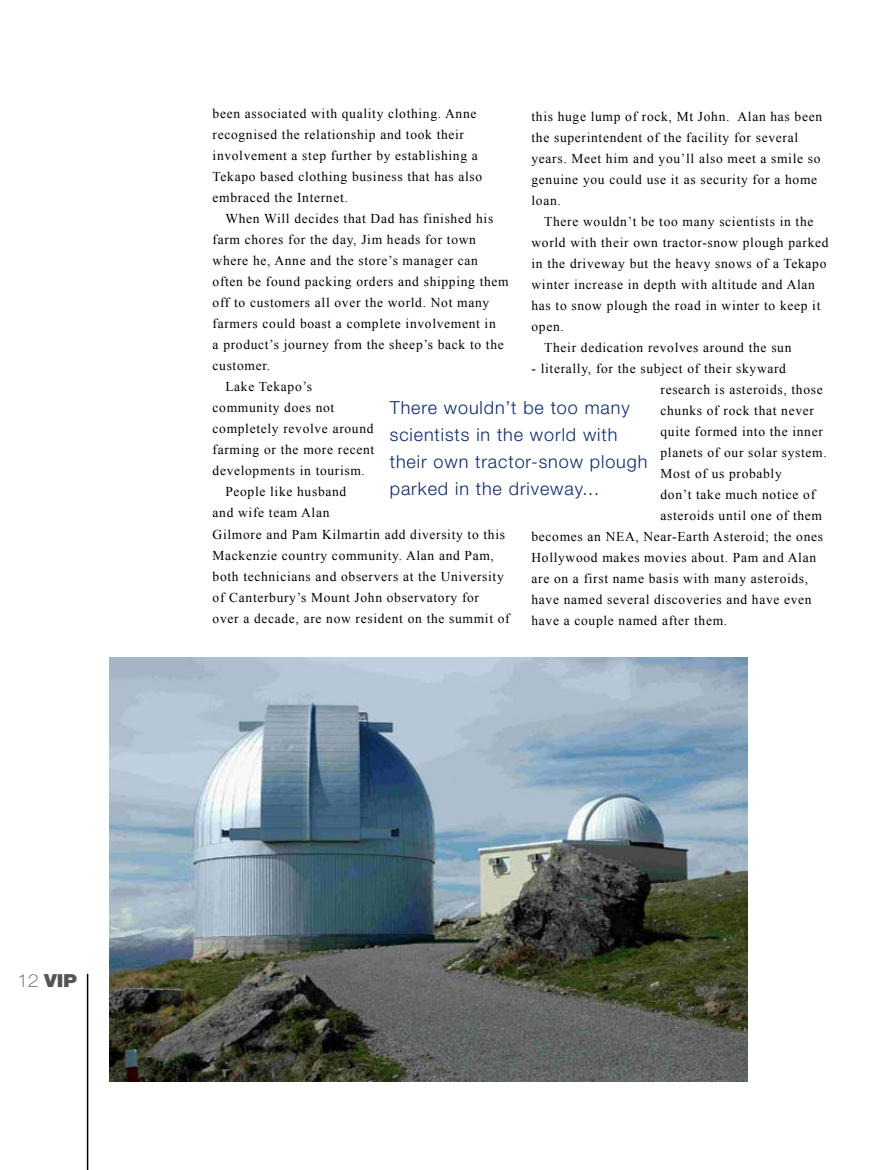
<style>
.page{position:relative;width:893px;height:1170px;background:#fff}
.page>*{position:absolute;margin:0;border:0;box-sizing:border-box;transform-origin:0 0}
.t1{font:300 18px/27px "Helvetica Neue";letter-spacing:.05em;color:#0c2976}
.t2{font:900 18px "Helvetica Neue";color:#535558;scale:1.1 1}
.t3{font:13.5px/21px "Times New Roman";letter-spacing:.05em;color:#000}
.s1{font-weight:100}
</style>
<div class="page">
<hr style="left:87px;top:973px;width:1px;height:196px;background:#000">
<img style="left:110px;top:657px;width:638px;height:424px">
<p class="t3" style="left:213px;top:103px;width:271px">been associated with quality clothing. Anne recognised the relationship and took their involvement a step further by establishing a Tekapo based clothing business that has also embraced the Internet.</p>
<p class="t3" style="left:225px;top:208px;width:269px">When Will decides that Dad has finished his</p>
<p class="t3" style="left:213px;top:229px;width:265px">farm chores for the day, Jim heads for town</p>
<p class="t3" style="left:213px;top:250px;width:267px">where he, Anne and the store’s manager can</p>
<p class="t3" style="left:213px;top:271px;width:298px">often be found packing orders and shipping them</p>
<p class="t3" style="left:213px;top:292px;width:278px">off to customers all over the world. Not many</p>
<p class="t3" style="left:213px;top:313px;width:285px">farmers could boast a complete involvement in</p>
<p class="t3" style="left:213px;top:334px;width:293px">a product’s journey from the sheep’s back to the</p>
<p class="t3" style="left:213px;top:355px;width:59px">customer.</p>
<p class="t3" style="left:225px;top:376px;width:88px">Lake Tekapo’s</p>
<p class="t3" style="left:213px;top:397px;width:123px">community does not</p>
<p class="t3" style="left:213px;top:418px;width:162px">completely revolve around</p>
<p class="t3" style="left:213px;top:439px;width:163px">farming or the more recent</p>
<p class="t3" style="left:213px;top:460px;width:154px">developments in tourism.</p>
<p class="t3" style="left:225px;top:481px;width:122px">People like husband</p>
<p class="t3" style="left:213px;top:502px;width:118px">and wife team Alan</p>
<p class="t3" style="left:213px;top:523px;width:294px">Gilmore and Pam Kilmartin add diversity to this</p>
<p class="t3" style="left:213px;top:544px;width:283px">Mackenzie country community. Alan and Pam,</p>
<p class="t3" style="left:213px;top:565px;width:293px">both technicians and observers at the University</p>
<p class="t3" style="left:213px;top:586px;width:268px">of Canterbury’s Mount John observatory for</p>
<p class="t3" style="left:213px;top:607px;width:299px">over a decade, are now resident on the summit of</p>
<p class="t3" style="left:531px;top:105px;width:292px">this huge lump of rock, Mt John. Alan has been the superintendent of the facility for several years. Meet him and you’ll also meet a smile so genuine you could use it as security for a home loan.</p>
<p class="t3" style="left:544px;top:210px;width:271px">There wouldn’t be too many scientists in the</p>
<p class="t3" style="left:531px;top:231px;width:298px">world with their own tractor-snow plough parked</p>
<p class="t3" style="left:531px;top:252px;width:296px">in the driveway but the heavy snows of a Tekapo</p>
<p class="t3" style="left:531px;top:273px;width:285px">winter increase in depth with altitude and Alan</p>
<p class="t3" style="left:531px;top:294px;width:290px">has to snow plough the road in winter to keep it</p>
<p class="t3" style="left:531px;top:315px;width:34px">open.</p>
<p class="t3" style="left:544px;top:336px;width:249px">Their dedication revolves around the sun</p>
<p class="t3" style="left:531px;top:357px;width:256px">- literally, for the subject of their skyward</p>
<p class="t3" style="left:660px;top:378px;width:164px">research is asteroids, those</p>
<p class="t3" style="left:660px;top:399px;width:155px">chunks of rock that never</p>
<p class="t3" style="left:660px;top:420px;width:164px">quite formed into the inner</p>
<p class="t3" style="left:660px;top:441px;width:168px">planets of our solar system.</p>
<p class="t3" style="left:660px;top:462px;width:123px">Most of us probably</p>
<p class="t3" style="left:660px;top:483px;width:156px">don’t take much notice of</p>
<p class="t3" style="left:660px;top:504px;width:163px">asteroids until one of them</p>
<p class="t3" style="left:531px;top:525px;width:293px">becomes an NEA, Near-Earth Asteroid; the ones</p>
<p class="t3" style="left:531px;top:546px;width:286px">Hollywood makes movies about. Pam and Alan</p>
<p class="t3" style="left:531px;top:567px;width:278px">are on a first name basis with many asteroids,</p>
<p class="t3" style="left:531px;top:588px;width:282px">have named several discoveries and have even</p>
<p class="t3" style="left:531px;top:609px;width:197px">have a couple named after them.</p>
<h1 class="t1" style="left:390px;top:393px;width:259px">There wouldn’t be too many scientists in the world with their own tractor-snow plough parked in the driveway...</h1>
<h1 class="t2" style="left:17px;top:969px;width:56px"><span class="s1">12</span> VIP</h1>
</div>
